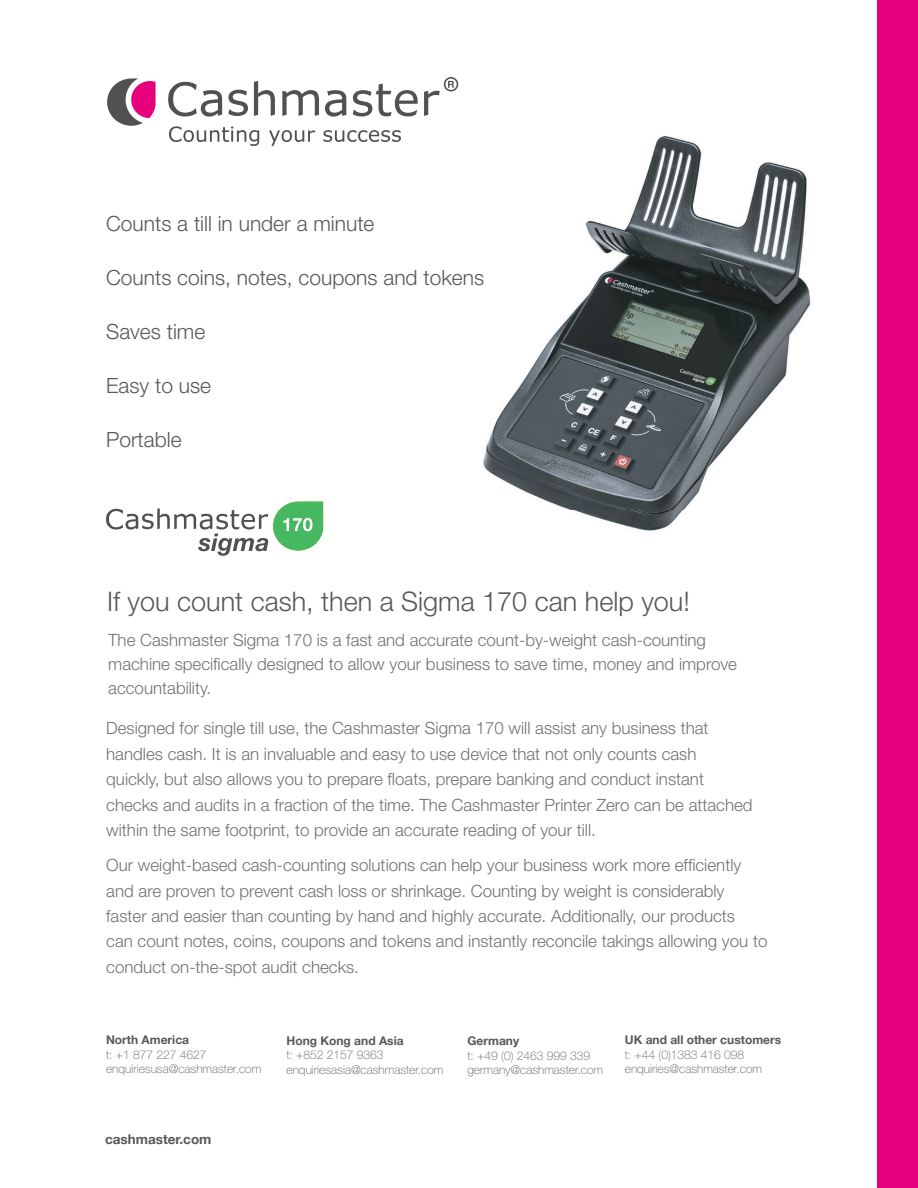
<style>
.page{position:relative;width:918px;height:1188px;background:#fff}
.page>*{position:absolute;margin:0;border:0;box-sizing:border-box;transform-origin:0 0}
.t1{font:300 27px "Helvetica Neue";color:#57585a}
.t2{font:300 21px "Helvetica Neue";color:#57585a}
.t3{font:300 16.95px/25.3px "Helvetica Neue";color:#6f7274}
.t4{font:700 13.5px "Helvetica Neue";color:#57585a}
.t5{font:100 12px "Helvetica Neue";color:#57585a}
.t6{font:700 12px "Helvetica Neue";color:#57585a}
</style>
<div class="page">
<img style="left:483px;top:91px;width:395px;height:472px">
<div style="left:878px;top:0;width:40px;height:1188px;background:#e6007d"></div>
<svg style="left:107px;top:78px;width:49px;height:48px"></svg>
<svg style="left:169px;top:126px;width:232px;height:20px"></svg>
<svg style="left:168px;top:77px;width:290px;height:40px"></svg>
<svg style="left:106px;top:502px;width:217px;height:54px"></svg>
<p class="t2" style="left:106px;top:206px;width:270px">Counts a till in under a minute</p>
<p class="t2" style="left:106px;top:260px;width:380px">Counts coins, notes, coupons and tokens</p>
<p class="t2" style="left:106px;top:314px;width:101px">Saves time</p>
<p class="t2" style="left:106px;top:368px;width:107px">Easy to use</p>
<p class="t2" style="left:106px;top:422px;width:77px">Portable</p>
<p class="t1" style="left:107px;top:580px;width:584px">If you count cash, then a Sigma 170 can help you!</p>
<p class="t3" style="left:108px;top:627px;width:599px">The Cashmaster Sigma 170 is a fast and accurate count-by-weight cash-counting</p>
<p class="t3" style="left:108px;top:651px;width:630px">machine specifically designed to allow your business to save time, money and improve</p>
<p class="t3" style="left:108px;top:675px;width:104px">accountability.</p>
<p class="t3" style="left:106px;top:715px;width:604px">Designed for single till use, the Cashmaster Sigma 170 will assist any business that</p>
<p class="t3" style="left:106px;top:740px;width:592px">handles cash. It is an invaluable and easy to use device that not only counts cash</p>
<p class="t3" style="left:106px;top:765px;width:599px">quickly, but also allows you to prepare floats, prepare banking and conduct instant</p>
<p class="t3" style="left:106px;top:791px;width:648px">checks and audits in a fraction of the time. The Cashmaster Printer Zero can be attached within the same footprint, to provide an accurate reading of your till.</p>
<p class="t3" style="left:106px;top:852px;width:637px">Our weight-based cash-counting solutions can help your business work more efficiently</p>
<p class="t3" style="left:106px;top:877px;width:620px">and are proven to prevent cash loss or shrinkage. Counting by weight is considerably</p>
<p class="t3" style="left:106px;top:902px;width:630px">faster and easier than counting by hand and highly accurate. Additionally, our products</p>
<p class="t3" style="left:106px;top:928px;width:663px">can count notes, coins, coupons and tokens and instantly reconcile takings allowing you to</p>
<p class="t3" style="left:106px;top:953px;width:254px">conduct on-the-spot audit checks.</p>
<p class="t6" style="left:106px;top:1033px;width:85px">North America</p>
<p class="t5" style="left:106px;top:1048px;width:102px">t: +1 877 227 4627</p>
<p class="t5" style="left:106px;top:1062px;width:157px">enquiriesusa@cashmaster.com</p>
<p class="t4" style="left:105px;top:1131px;width:108px">cashmaster.com</p>
<p class="t6" style="left:287px;top:1033px;width:119px">Hong Kong and Asia</p>
<p class="t5" style="left:287px;top:1048px;width:99px">t: +852 2157 9363</p>
<p class="t5" style="left:287px;top:1062px;width:159px">enquiriesasia@cashmaster.com</p>
<p class="t6" style="left:467px;top:1034px;width:53px">Germany</p>
<p class="t5" style="left:467px;top:1048px;width:124px">t: +49 (0) 2463 999 339</p>
<p class="t5" style="left:467px;top:1063px;width:137px">germany@cashmaster.com</p>
<p class="t6" style="left:625px;top:1033px;width:158px">UK and all other customers</p>
<p class="t5" style="left:625px;top:1048px;width:121px">t: +44 (0)1383 416 098</p>
<p class="t5" style="left:625px;top:1062px;width:139px">enquiries@cashmaster.com</p>
</div>
